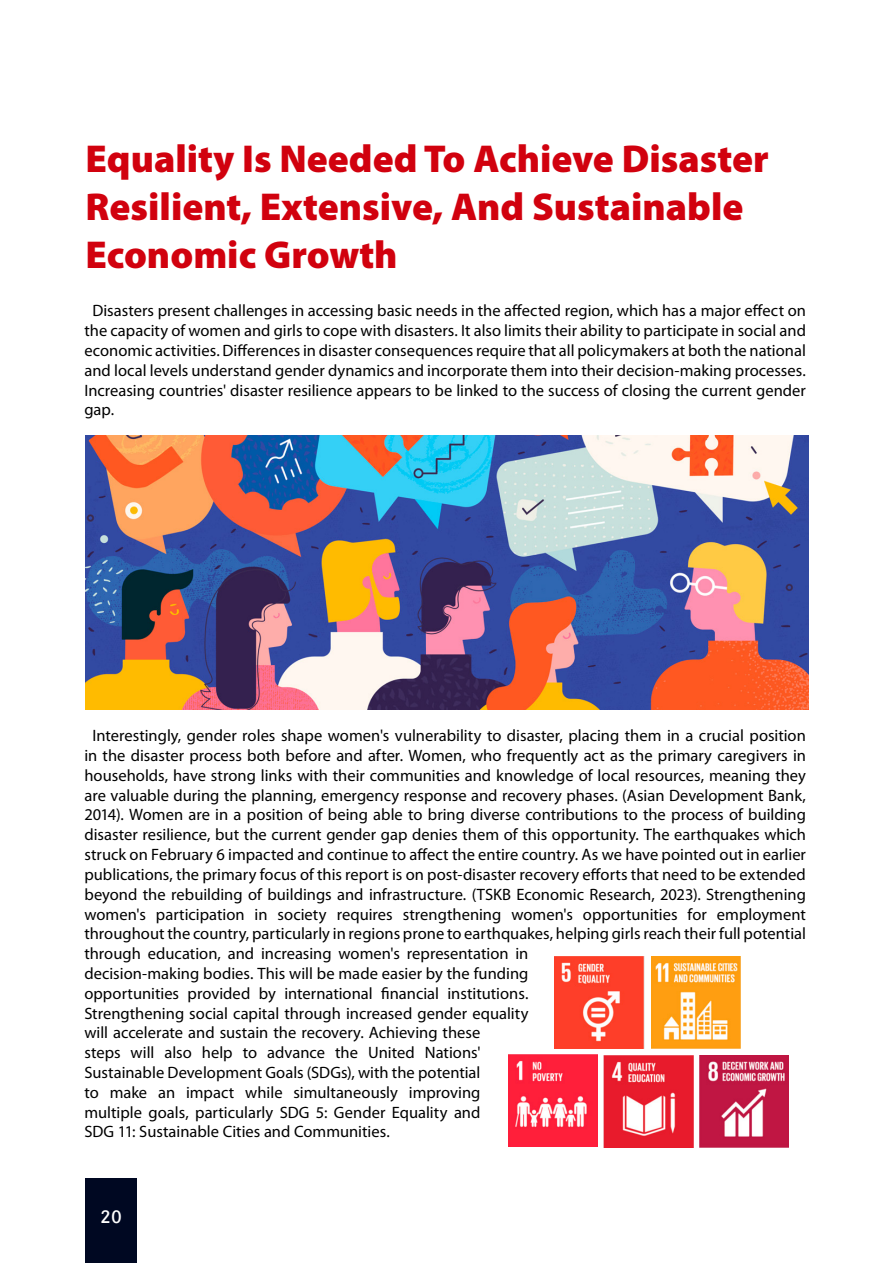
<style>
.page{position:relative;width:893px;height:1263px;background:#fff}
.page>*{position:absolute;margin:0;border:0;box-sizing:border-box;transform-origin:0 0}
.t1{font:900 39px/48px "Myriad Pro";color:#d1010e}
.t2{font:600 19.5px "Corporate S Pro";color:#fff}
.t3{font:16.5px/19.8px "Myriad Pro";color:#000;text-align:justify}
.s1{color:#fff}
</style>
<div class="page">
<div style="left:85px;top:1178px;width:52px;height:85px;background:#000822"></div>
<img style="left:85px;top:435px;width:723px;height:274px">
<img style="left:554px;top:957px;width:90px;height:91px">
<img style="left:651px;top:957px;width:89px;height:91px">
<img style="left:508px;top:1055px;width:90px;height:91px">
<img style="left:604px;top:1055px;width:89px;height:92px">
<img style="left:699px;top:1055px;width:90px;height:92px">
<h1 class="t1" style="left:86px;top:135px;width:685px">Equality Is Needed To Achieve Disaster<br>Resilient, Extensive, And Sustainable<br>Economic Growth</h1>
<p class="t3" style="left:84px;top:301px;width:723px"><span class="s1">a</span>Disasters present challenges in accessing basic needs in the affected region, which has a major effect on the capacity of women and girls to cope with disasters. It also limits their ability to participate in social and economic activities. Differences in disaster consequences require that all policymakers at both the national and local levels understand gender dynamics and incorporate them into their decision-making processes.<br>Increasing countries' disaster resilience appears to be linked to the success of closing the current gender gap.</p>
<p class="t3" style="left:84px;top:726px;width:723px;text-align:left"><span class="s1">a</span>Interestingly, gender roles shape women's vulnerability to disaster, placing them in a crucial position in the disaster process both before and after. Women, who frequently act as the primary caregivers in households, have strong links with their communities and knowledge of local resources, meaning they are valuable during the planning, emergency response and recovery phases. (Asian Development Bank, 2014). Women are in a position of being able to bring diverse contributions to the process of building disaster resilience, but the current gender gap denies them of this opportunity. The earthquakes which struck on February 6 impacted and continue to affect the entire country. As we have pointed out in earlier publications, the primary focus of this report is on post-disaster recovery efforts that need to be extended beyond the rebuilding of buildings and infrastructure. (TSKB Economic Research, 2023). Strengthening women's participation in society requires strengthening women's opportunities for employment throughout the country, particularly in regions prone to earthquakes, helping girls reach their full potential through education, and increasing women's representation in<br>decision-making bodies. This will be made easier by the funding<br>opportunities provided by international financial institutions.<br>Strengthening social capital through increased gender equality<br>will accelerate and sustain the recovery. Achieving these<br>steps will also help to advance the United Nations'<br>Sustainable Development Goals (SDGs), with the potential<br>to make an impact while simultaneously improving<br>multiple goals, particularly SDG 5: Gender Equality and<br>SDG 11: Sustainable Cities and Communities.</p>
<p class="t2" style="left:100px;top:1202px;width:23px">20</p>
</div>
